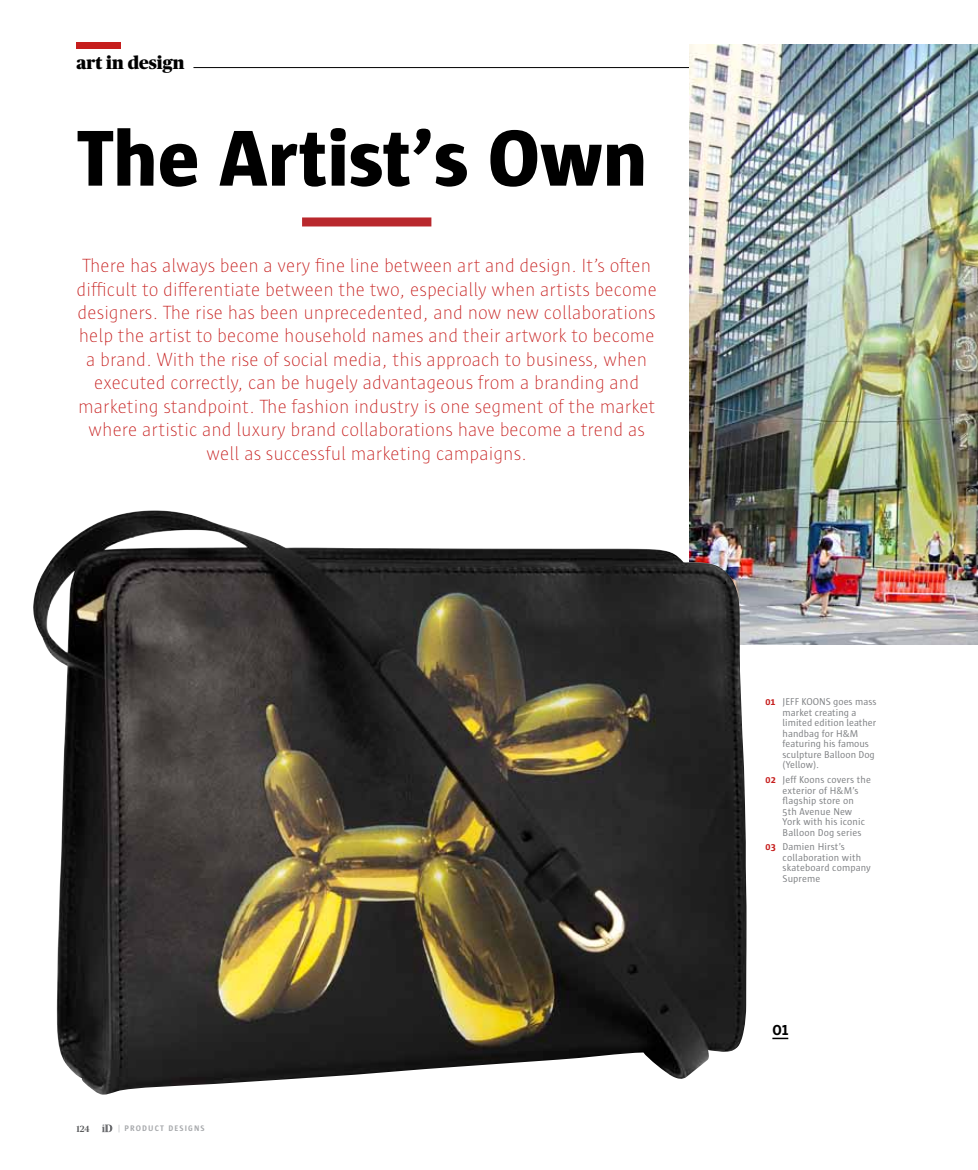
<style>
.page{position:relative;width:978px;height:1170px;background:#fff}
.page>*{position:absolute;margin:0;border:0;box-sizing:border-box;transform-origin:0 0}
.t1{font:800 81px "Sun";color:#000}
.t2{font:200 19.5px/23.4px "Sun";color:#c61e1d;text-align:center}
.t3{font:900 18px "Publico Headline";color:#000}
.t4{font:700 13.5px "Benton Sans";color:#000}
.t5{font:10.2px/10.5px "Sun";letter-spacing:.005em;color:#808285}
.t6{font:500 9px "Publico Headline";color:#58595b}
.t7{font:700 8.25px "Sun";letter-spacing:.14em;color:#a7a9ac}
.s1{font-weight:300}
.s2{font-weight:700;color:#c61e1d}
</style>
<div class="page">
<svg style="left:102px;top:1124px;width:10px;height:7px"></svg>
<div style="left:77px;top:42px;width:44px;height:7px;background:#c61e1d"></div>
<hr style="left:193px;top:67px;width:785px;height:1px;background:#000">
<img style="left:689px;top:45px;width:289px;height:599px">
<img style="left:33px;top:510px;width:714px;height:585px">
<div style="left:302px;top:217px;width:129px;height:9px;background:#b9282d"></div>
<svg style="left:772px;top:1037px;width:16px;height:2px"></svg>
<p class="t3" style="left:77px;top:50px;width:109px">art in design</p>
<h1 class="t1" style="left:77px;top:113px;width:572px">The Artist’s Own</h1>
<p class="t2" style="left:77px;top:254px;width:582px">There has always been a very fine line between art and design. It’s often difficult to differentiate between the two, especially when artists become designers. The rise has been unprecedented, and now new collaborations help the artist to become household names and their artwork to become a brand. With the rise of social media, this approach to business, when executed correctly, can be hugely advantageous from a branding and marketing standpoint. The fashion industry is one segment of the market where artistic and luxury brand collaborations have become a trend as well as successful marketing campaigns.</p>
<p class="t6" style="left:77px;top:1122px;width:15px">124</p>
<p class="t7" style="left:118px;top:1123px;width:88px"><span class="s1">|</span> PRODUCT DESIGNS</p>
<p class="t5" style="left:783px;top:696px;width:95px;text-indent:-17px"><span class="s2">01</span> JEFF KOONS goes mass market creating a limited edition leather handbag for H&amp;M featuring his famous sculpture Balloon Dog (Yellow).</p>
<p class="t5" style="left:783px;top:774px;width:90px;text-indent:-17px"><span class="s2">02</span> Jeff Koons covers the exterior of H&amp;M’s flagship store on<br>5th Avenue New<br>York with his iconic<br>Balloon Dog series</p>
<p class="t5" style="left:783px;top:841px;width:90px;text-indent:-17px"><span class="s2">03</span> Damien Hirst’s collaboration with skateboard company<br>Supreme</p>
<p class="t4" style="left:772px;top:1022px;width:17px">01</p>
</div>
